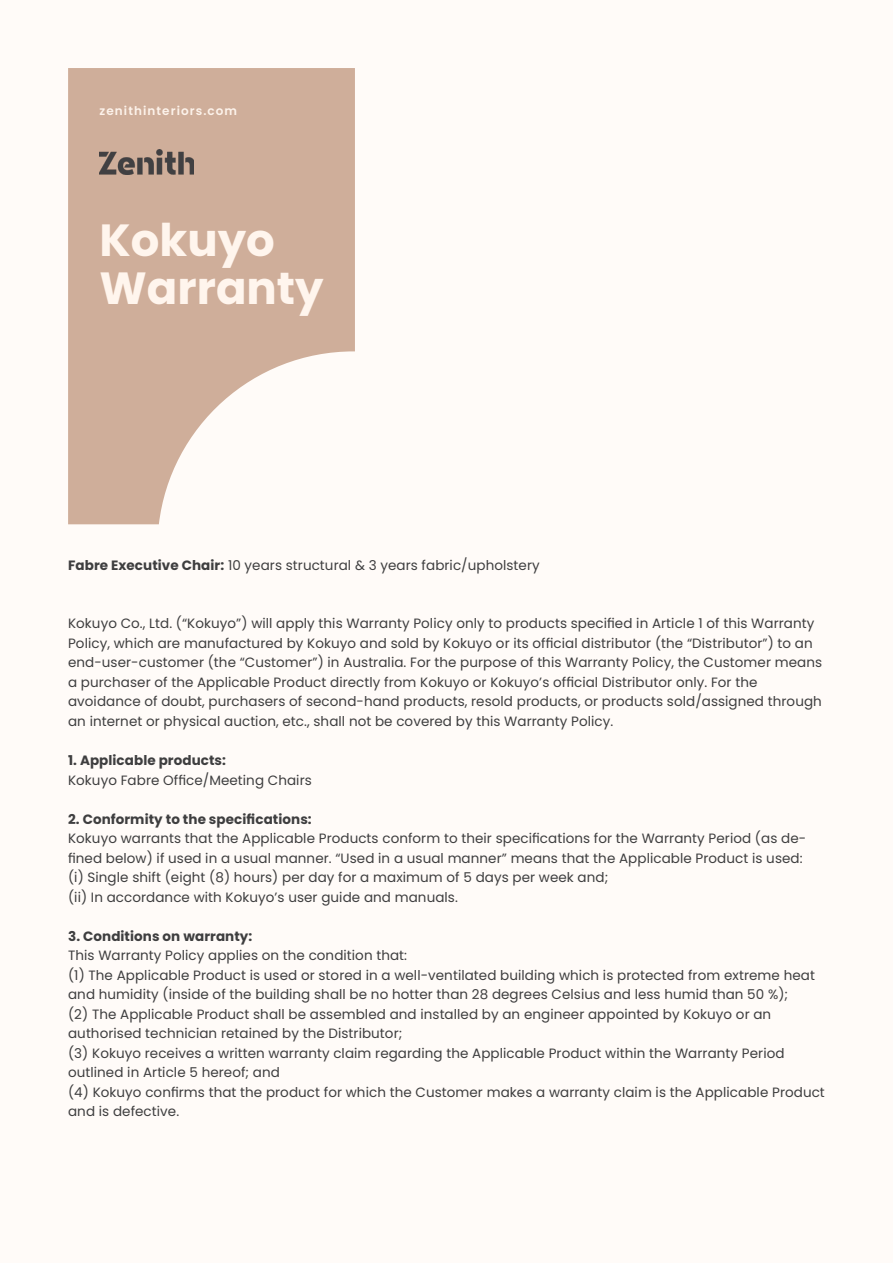
<style>
.page{position:relative;width:893px;height:1263px;background:#fffbf8}
.page>*{position:absolute;margin:0;border:0;box-sizing:border-box;transform-origin:0 0}
.PRODUCT_NAME{font:700 45px "Poppins";color:#fff5ed}
.t1{font:13.5px/19.5px "Poppins";letter-spacing:.005em;color:#3e3e3f}
.t2{font:700 13.5px "Poppins";letter-spacing:.005em;color:#3e3e3f}
.WEBSITE_TOP_LEFT{font:600 12px "Poppins";letter-spacing:.09em;color:#fdf3eb}
.s1{font-weight:700}
</style>
<div class="page">
<svg style="left:68px;top:68px;width:287px;height:456px;fill:#cfae9a"></svg>
<img style="left:100px;top:149px;width:94px;height:26px">
<p class="WEBSITE_TOP_LEFT" style="left:100px;top:104px;width:139px">zenithinteriors.com</p>
<p class="PRODUCT_NAME" style="left:100px;top:215px;width:177px">Kokuyo</p>
<p class="PRODUCT_NAME" style="left:100px;top:262px;width:226px">Warranty</p>
<p class="t1" style="left:68px;top:555px;width:473px"><span class="s1">Fabre Executive Chair:</span> 10 years structural &amp; 3 years fabric/upholstery</p>
<p class="t1" style="left:68px;top:614px;width:755px">Kokuyo Co., Ltd. (“Kokuyo”) will apply this Warranty Policy only to products specified in Article 1 of this Warranty Policy, which are manufactured by Kokuyo and sold by Kokuyo or its official distributor (the “Distributor”) to an end-user-customer (the “Customer”) in Australia. For the purpose of this Warranty Policy, the Customer means a purchaser of the Applicable Product directly from Kokuyo or Kokuyo’s official Distributor only. For the avoidance of doubt, purchasers of second-hand products, resold products, or products sold/assigned through an internet or physical auction, etc., shall not be covered by this Warranty Policy.</p>
<p class="t2" style="left:68px;top:752px;width:159px">1. Applicable products:</p>
<p class="t1" style="left:68px;top:770px;width:245px">Kokuyo Fabre Office/Meeting Chairs</p>
<p class="t2" style="left:68px;top:811px;width:245px">2. Conformity to the specifications:</p>
<p class="t1" style="left:68px;top:828px;width:740px">Kokuyo warrants that the Applicable Products conform to their specifications for the Warranty Period (as de&shy;fined below) if used in a usual manner. “Used in a usual manner” means that the Applicable Product is used:</p>
<p class="t1" style="left:68px;top:867px;width:542px">(i) Single shift (eight (8) hours) per day for a maximum of 5 days per week and;</p>
<p class="t1" style="left:68px;top:887px;width:391px">(ii) In accordance with Kokuyo’s user guide and manuals.</p>
<p class="t2" style="left:68px;top:928px;width:186px">3. Conditions on warranty:</p>
<p class="t1" style="left:68px;top:945px;width:341px">This Warranty Policy applies on the condition that:</p>
<p class="t1" style="left:68px;top:965px;width:748px">(1) The Applicable Product is used or stored in a well-ventilated building which is protected from extreme heat and humidity (inside of the building shall be no hotter than 28 degrees Celsius and less humid than 50 %);</p>
<p class="t1" style="left:68px;top:1004px;width:705px">(2) The Applicable Product shall be assembled and installed by an engineer appointed by Kokuyo or an authorised technician retained by the Distributor;</p>
<p class="t1" style="left:68px;top:1043px;width:718px">(3) Kokuyo receives a written warranty claim regarding the Applicable Product within the Warranty Period outlined in Article 5 hereof; and</p>
<p class="t1" style="left:68px;top:1082px;width:758px">(4) Kokuyo confirms that the product for which the Customer makes a warranty claim is the Applicable Product and is defective.</p>
</div>
